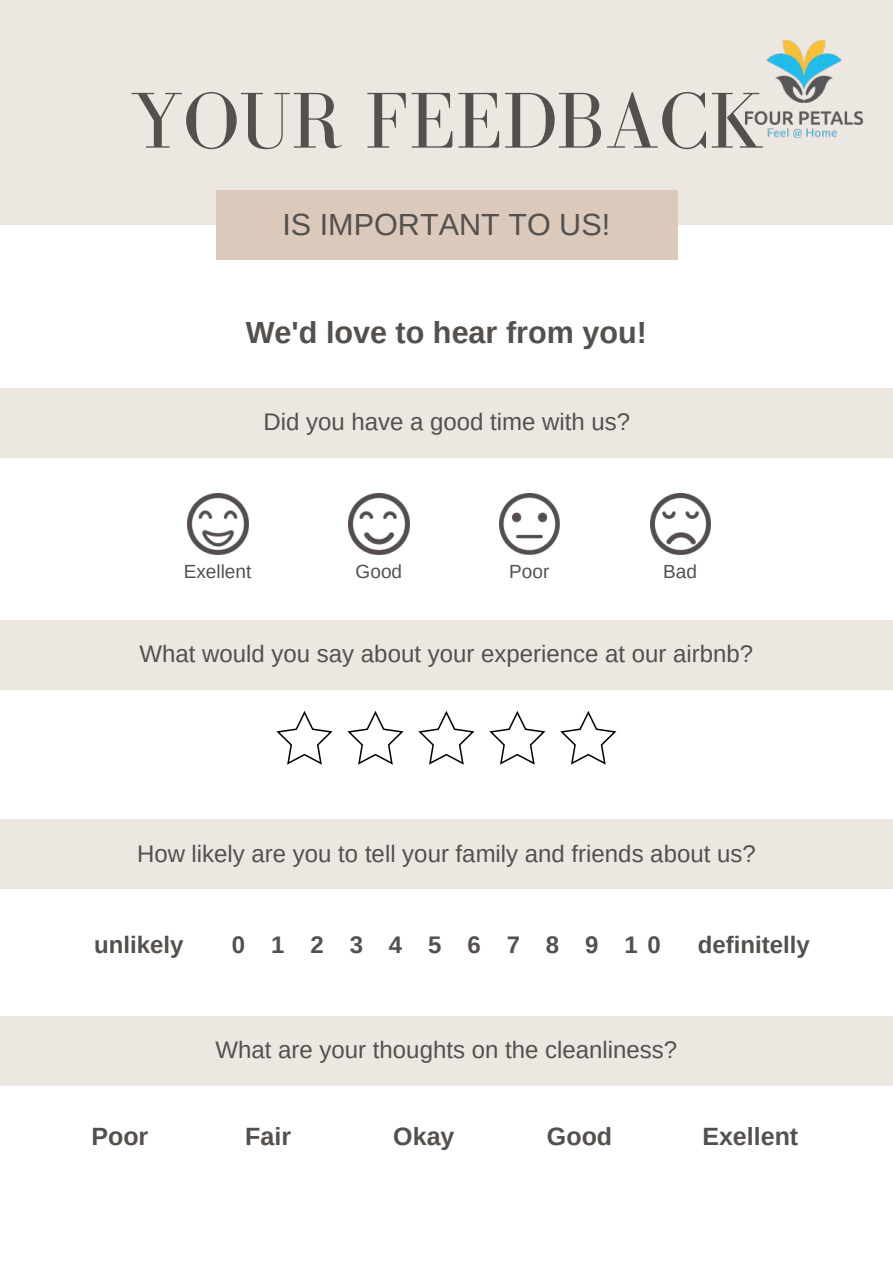
<style>
.page{position:relative;width:893px;height:1264px;background:#fff}
.page>*{position:absolute;margin:0;border:0;box-sizing:border-box;transform-origin:0 0}
.t1{font:81.45px "Bodoni FLF";color:#54504d}
.t2{font:700 30.6px "Arimo";color:#54504d}
.t3{font:30.6px "Arimo";color:#54504d}
.t4{font:700 25.05px "Arimo";color:#54504d}
.t5{font:24px "Arimo";color:#54504d}
.t6{font:700 24px "Arimo";color:#54504d}
.t7{font:700 24px "Arimo";letter-spacing:1.08em;color:#54504d}
.t8{font:19.05px "Arimo";color:#54504d}
</style>
<div class="page">
<div style="left:0;top:0;width:892px;height:224px;background:#ede7e2"></div>
<div style="left:0;top:388px;width:892px;height:69px;background:#ede7e2"></div>
<div style="left:0;top:619px;width:892px;height:70px;background:#ede7e2"></div>
<div style="left:0;top:819px;width:892px;height:70px;background:#ede7e2"></div>
<div style="left:0;top:1016px;width:892px;height:69px;background:#ede7e2"></div>
<div style="left:216px;top:190px;width:461px;height:69px;background:#dbcabc"></div>
<svg style="left:276px;top:711px;width:56px;height:53px"></svg>
<svg style="left:347px;top:711px;width:56px;height:53px"></svg>
<svg style="left:418px;top:711px;width:56px;height:53px"></svg>
<svg style="left:489px;top:711px;width:56px;height:53px"></svg>
<svg style="left:560px;top:711px;width:56px;height:53px"></svg>
<img style="left:499px;top:493px;width:61px;height:61px">
<img style="left:349px;top:493px;width:60px;height:61px">
<img style="left:187px;top:493px;width:61px;height:61px">
<img style="left:650px;top:493px;width:60px;height:61px">
<img style="left:745px;top:41px;width:117px;height:96px">
<h1 class="t1" style="left:129px;top:76px;width:636px">YOUR FEEDBACK</h1>
<p class="t3" style="left:282px;top:207px;width:329px">IS IMPORTANT TO US!</p>
<p class="t2" style="left:246px;top:315px;width:402px">We'd love to hear from you!</p>
<p class="t5" style="left:263px;top:408px;width:368px">Did you have a good time with us?</p>
<p class="t8" style="left:184px;top:561px;width:69px">Exellent</p>
<p class="t8" style="left:355px;top:561px;width:48px">Good</p>
<p class="t8" style="left:509px;top:561px;width:42px">Poor</p>
<p class="t8" style="left:663px;top:561px;width:35px">Bad</p>
<p class="t5" style="left:140px;top:640px;width:615px">What would you say about your experience at our airbnb?</p>
<p class="t5" style="left:137px;top:839px;width:620px">How likely are you to tell your family and friends about us?</p>
<p class="t6" style="left:94px;top:931px;width:91px">unlikely</p>
<p class="t7" style="left:232px;top:931px;width:430px">012345678910</p>
<p class="t6" style="left:697px;top:931px;width:113px">definitelly</p>
<p class="t5" style="left:216px;top:1036px;width:463px">What are your thoughts on the cleanliness?</p>
<p class="t4" style="left:91px;top:1122px;width:58px">Poor</p>
<p class="t4" style="left:245px;top:1122px;width:47px">Fair</p>
<p class="t4" style="left:393px;top:1122px;width:63px">Okay</p>
<p class="t4" style="left:547px;top:1122px;width:67px">Good</p>
<p class="t4" style="left:702px;top:1122px;width:97px">Exellent</p>
</div>
